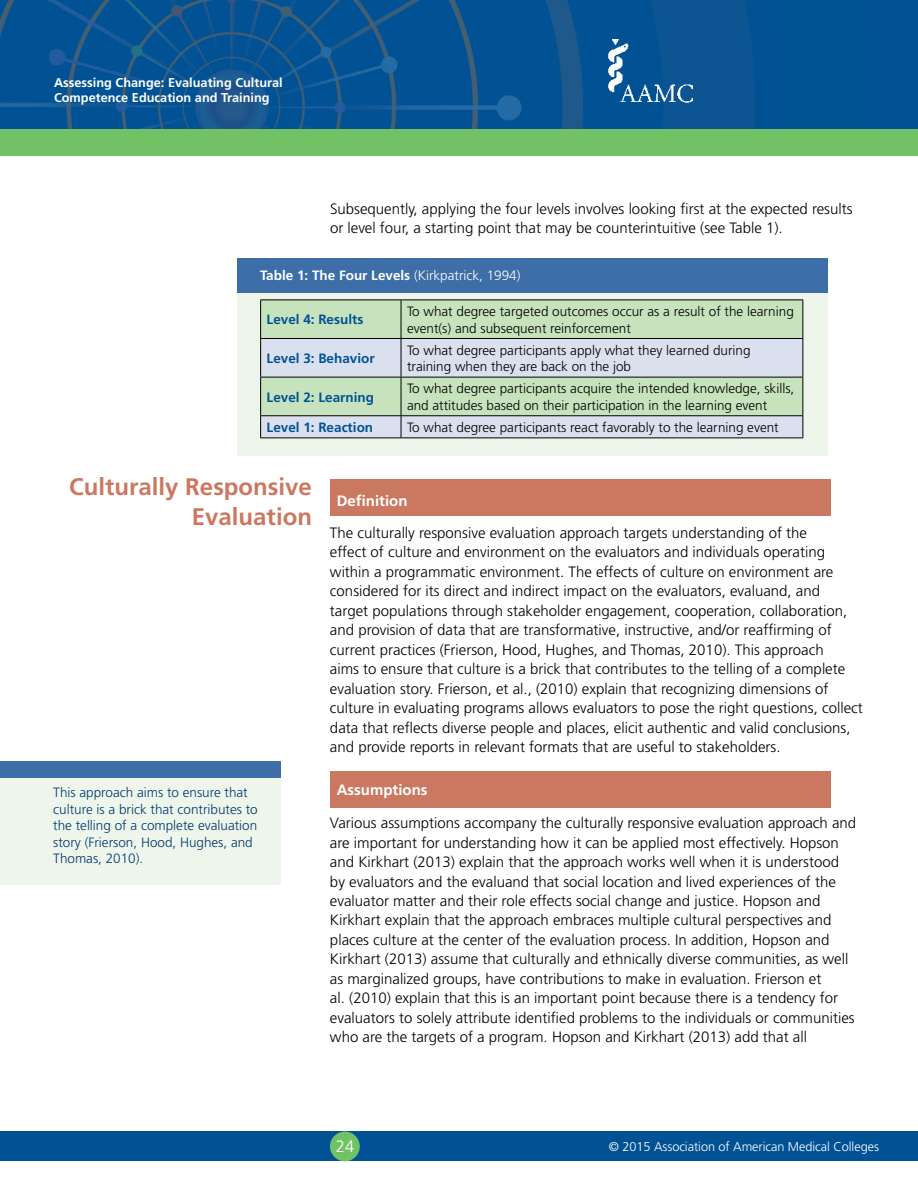
<style>
.page{position:relative;width:918px;height:1188px;background:#fff}
.page>*{position:absolute;margin:0;border:0;box-sizing:border-box;transform-origin:0 0}
.t1{font:700 24px/30px "Frutiger";color:#cb7861;text-align:right}
.t2{font:300 16.5px "Frutiger";color:#fff}
.t3{font:300 15px/19.5px "Frutiger";color:#000}
.t4{font:700 15px "Frutiger";color:#fff}
.t5{font:300 13.5px/16.5px "Frutiger";color:#000}
.t6{font:300 13.5px/16.5px "Frutiger";color:#003a6f}
.t7{font:700 13.5px "Frutiger";color:#005295}
.t8{font:700 13.5px "Frutiger";color:#fff}
.t9{font:700 12.75px/15.3px "Frutiger";color:#fff}
.t10{font:300 12.75px "Frutiger";letter-spacing:-.005em;color:#fff}
.s1{font-weight:300}
</style>
<div class="page">
<div style="left:904px;top:0;width:14px;height:142px;background:#005295"></div>
<div style="left:0;top:1132px;width:918px;height:29px;background:#005295"></div>
<div style="left:0;top:129px;width:918px;height:27px;background:#73c167"></div>
<div style="left:330px;top:1132px;width:30px;height:29px;background:#73c167;border-radius:50%"></div>
<img style="left:0;top:0;width:884px;height:129px">
<img style="left:606px;top:40px;width:87px;height:65px">
<div style="left:330px;top:771px;width:501px;height:37px;background:#cb7861"></div>
<div style="left:330px;top:479px;width:501px;height:37px;background:#cb7861"></div>
<div style="left:237px;top:259px;width:591px;height:197px;background:#eef6ec"></div>
<div style="left:237px;top:259px;width:591px;height:34px;background:#3d6ea8"></div>
<div style="left:261px;top:301px;width:541px;height:37px;background:#c6e3bd"></div>
<svg style="left:261px;top:339px;width:541px;height:99px;background:#cfddd7"></svg>
<hr style="left:260px;top:300px;width:141px;height:1px;background:#000">
<hr style="left:260px;top:300px;width:1px;height:38px;background:#000">
<hr style="left:401px;top:300px;width:402px;height:1px;background:#000">
<hr style="left:401px;top:300px;width:1px;height:38px;background:#000">
<hr style="left:802px;top:300px;width:1px;height:38px;background:#000">
<hr style="left:260px;top:338px;width:141px;height:1px;background:#000">
<hr style="left:260px;top:339px;width:1px;height:38px;background:#000">
<hr style="left:401px;top:338px;width:402px;height:1px;background:#000">
<hr style="left:401px;top:339px;width:1px;height:38px;background:#000">
<hr style="left:802px;top:339px;width:1px;height:38px;background:#000">
<hr style="left:260px;top:377px;width:141px;height:1px;background:#000">
<hr style="left:260px;top:378px;width:1px;height:37px;background:#000">
<hr style="left:401px;top:377px;width:402px;height:1px;background:#000">
<hr style="left:401px;top:378px;width:1px;height:37px;background:#000">
<hr style="left:802px;top:378px;width:1px;height:37px;background:#000">
<hr style="left:260px;top:415px;width:141px;height:1px;background:#000">
<svg style="left:260px;top:416px;width:1px;height:22px"></svg>
<hr style="left:401px;top:415px;width:402px;height:1px;background:#000">
<svg style="left:401px;top:416px;width:1px;height:22px"></svg>
<svg style="left:802px;top:416px;width:1px;height:22px"></svg>
<hr style="left:260px;top:438px;width:141px;height:1px;background:#000">
<hr style="left:401px;top:438px;width:402px;height:1px;background:#000">
<div style="left:0;top:761px;width:280px;height:123px;background:#eef6ec"></div>
<div style="left:0;top:761px;width:280px;height:17px;background:#3d6ea8"></div>
<p class="t9" style="left:54px;top:75px;width:230px">Assessing Change: Evaluating Cultural<br>Competence Education and Training</p>
<p class="t3" style="left:330px;top:199px;width:524px">Subsequently, applying the four levels involves looking first at the expected results or level four, a starting point that may be counterintuitive (see Table 1).</p>
<p class="t8" style="left:260px;top:267px;width:262px">Table 1: The Four Levels <span class="s1">(Kirkpatrick, 1994)</span></p>
<p class="t7" style="left:267px;top:312px;width:98px">Level 4: Results</p>
<p class="t5" style="left:407px;top:303px;width:388px">To what degree targeted outcomes occur as a result of the learning event(s) and subsequent reinforcement</p>
<p class="t7" style="left:267px;top:350px;width:110px">Level 3: Behavior</p>
<p class="t5" style="left:407px;top:342px;width:345px">To what degree participants apply what they learned during training when they are back on the job</p>
<p class="t7" style="left:267px;top:389px;width:109px">Level 2: Learning</p>
<p class="t5" style="left:407px;top:381px;width:389px">To what degree participants acquire the intended knowledge, skills, and attitudes based on their participation in the learning event</p>
<p class="t7" style="left:267px;top:419px;width:108px">Level 1: Reaction</p>
<p class="t5" style="left:407px;top:419px;width:373px">To what degree participants react favorably to the learning event</p>
<h1 class="t1" style="left:69px;top:471px;width:244px">Culturally Responsive<br>Evaluation</h1>
<p class="t6" style="left:53px;top:784px;width:206px">This approach aims to ensure that culture is a brick that contributes to the telling of a complete evaluation story (Frierson, Hood, Hughes, and<br>Thomas, 2010).</p>
<p class="t4" style="left:337px;top:492px;width:72px">Definition</p>
<p class="t3" style="left:330px;top:523px;width:534px">The culturally responsive evaluation approach targets understanding of the<br>effect of culture and environment on the evaluators and individuals operating within a programmatic environment. The effects of culture on environment are considered for its direct and indirect impact on the evaluators, evaluand, and<br>target populations through stakeholder engagement, cooperation, collaboration, and provision of data that are transformative, instructive, and/or reaffirming of current practices (Frierson, Hood, Hughes, and Thomas, 2010). This approach<br>aims to ensure that culture is a brick that contributes to the telling of a complete evaluation story. Frierson, et al., (2010) explain that recognizing dimensions of culture in evaluating programs allows evaluators to pose the right questions, collect data that reflects diverse people and places, elicit authentic and valid conclusions, and provide reports in relevant formats that are useful to stakeholders.</p>
<p class="t4" style="left:337px;top:781px;width:92px">Assumptions</p>
<p class="t3" style="left:330px;top:813px;width:528px">Various assumptions accompany the culturally responsive evaluation approach and are important for understanding how it can be applied most effectively. Hopson and Kirkhart (2013) explain that the approach works well when it is understood by evaluators and the evaluand that social location and lived experiences of the evaluator matter and their role effects social change and justice. Hopson and Kirkhart explain that the approach embraces multiple cultural perspectives and places culture at the center of the evaluation process. In addition, Hopson and Kirkhart (2013) assume that culturally and ethnically diverse communities, as well as marginalized groups, have contributions to make in evaluation. Frierson et<br>al. (2010) explain that this is an important point because there is a tendency for evaluators to solely attribute identified problems to the individuals or communities who are the targets of a program. Hopson and Kirkhart (2013) add that all</p>
<p class="t2" style="left:336px;top:1137px;width:20px">24</p>
<p class="t10" style="left:609px;top:1139px;width:272px">© 2015 Association of American Medical Colleges</p>
</div>
